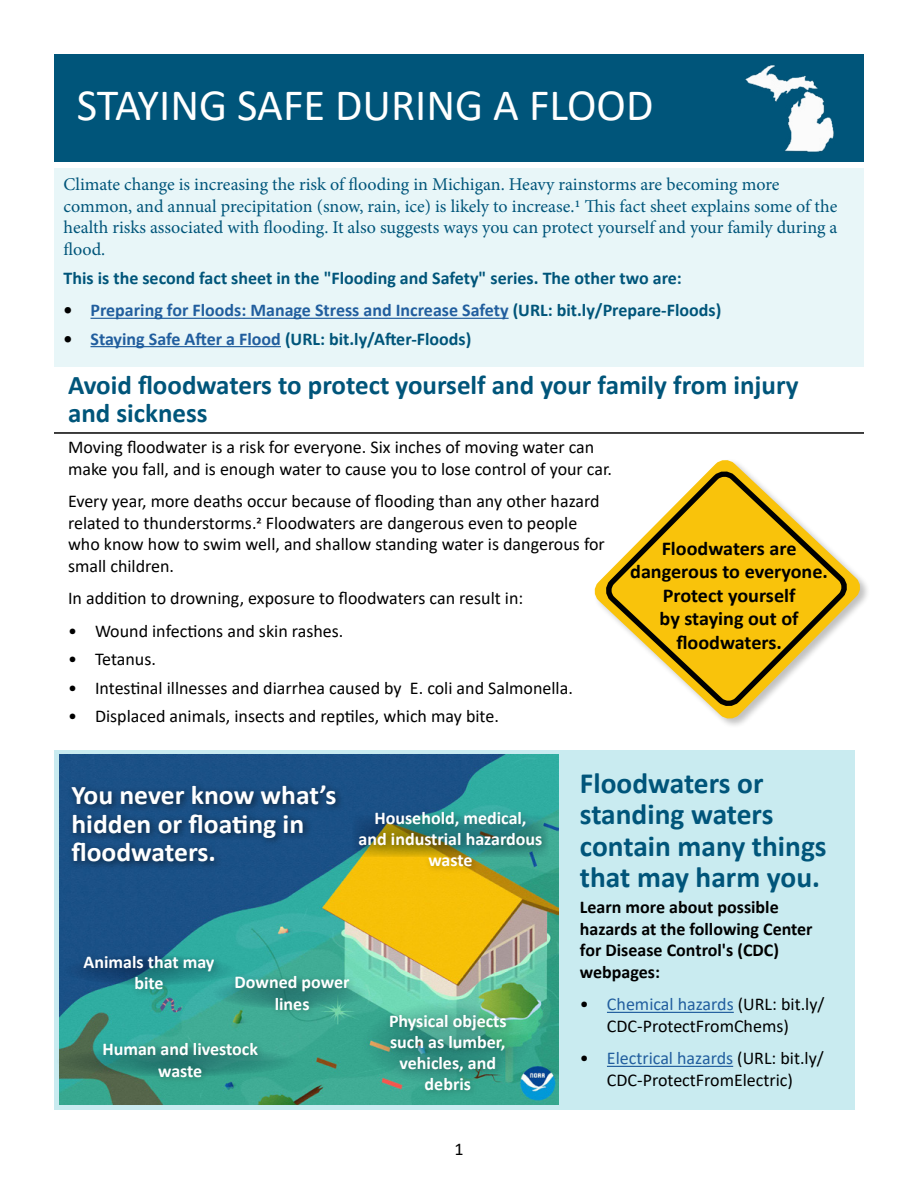
<style>
.page{position:relative;width:918px;height:1188px;background:#fff}
.page>*{position:absolute;margin:0;border:0;box-sizing:border-box;transform-origin:0 0}
.t1{font:45px "Calibri";color:#fff}
.t2{font:700 29.4px/31.5px "Calibri";color:#00557a}
.t3{font:700 27px/28.5px "Calibri";color:#00557a}
.t4{font:700 27px/28.5px "Calibri";color:#fff}
.t5{font:700 19.65px/23.5px "Calibri";color:#000;text-align:center}
.t6{font:18px/21.6px "Calibri";color:#000}
.t7{font:18px/21.6px "Minion Pro";letter-spacing:-.005em;color:#00557a}
.t8{font:700 18px "Calibri";color:#fff}
.t9{font:700 18px "Calibri";color:#00557a}
.t10{font:700 18px "Calibri";color:#000}
.t11{font:700 18px "Calibri";color:#215e9e}
.s1{color:#000}
.s2{color:#00557a}
.s3{color:#215e9e}
</style>
<div class="page">
<div style="left:54px;top:750px;width:801px;height:360px;background:#c9ebf0"></div>
<div style="left:55px;top:168px;width:809px;height:199px;background:#e8f6f8"></div>
<div style="left:54px;top:54px;width:810px;height:108px;background:#00557a"></div>
<img style="left:745px;top:65px;width:89px;height:87px">
<hr style="left:607px;top:1012px;width:127px;height:1px;background:#215e9e">
<hr style="left:607px;top:1066px;width:126px;height:1px;background:#215e9e">
<img style="left:59px;top:755px;width:500px;height:350px">
<svg style="left:212px;top:978px;width:155px;height:31px"></svg>
<div style="left:230px;top:971px;width:128px;height:47px;background:#000;opacity:.25"></div>
<svg style="left:56px;top:1046px;width:242px;height:31px"></svg>
<svg style="left:362px;top:1002px;width:168px;height:82px;background:#4aae90"></svg>
<svg style="left:63px;top:955px;width:174px;height:30px"></svg>
<div style="left:67px;top:781px;width:278px;height:90px;background:#000;opacity:.53"></div>
<div style="left:98px;top:1038px;width:168px;height:47px;background:#000;opacity:.25"></div>
<div style="left:354px;top:807px;width:196px;height:67px;background:#000;opacity:.25"></div>
<div style="left:385px;top:1009px;width:130px;height:89px;background:#000;opacity:.25"></div>
<div style="left:79px;top:950px;width:143px;height:47px;background:#000;opacity:.25"></div>
<svg style="left:594px;top:460px;width:274px;height:266px"></svg>
<svg style="left:596px;top:462px;width:261px;height:254px"></svg>
<hr style="left:90px;top:318px;width:419px;height:1px;background:#215e9e">
<hr style="left:90px;top:346px;width:191px;height:1px;background:#215e9e">
<hr style="left:54px;top:432px;width:810px;height:2px;background:#000">
<h1 class="t1" style="left:77px;top:74px;width:578px">STAYING SAFE DURING A FLOOD</h1>
<p class="t7" style="left:63px;top:174px;width:776px">Climate change is increasing the risk of flooding in Michigan. Heavy rainstorms are becoming more common, and annual precipitation (snow, rain, ice) is likely to increase.1 This fact sheet explains some of the health risks associated with flooding. It also suggests ways you can protect yourself and your family during a flood.</p>
<p class="t9" style="left:63px;top:265px;width:620px">This is the second fact sheet in the "Flooding and Safety" series. The other two are:</p>
<p class="t11" style="left:63px;top:298px;width:659px"><span class="s1">•</span> Preparing for Floods: Manage Stress and Increase Safety <span class="s2">(URL: bit.ly/Prepare-Floods)</span></p>
<p class="t9" style="left:63px;top:326px;width:409px"><span class="s1">•</span> <span class="s3">Staying Safe After a Flood</span> (URL: bit.ly/After-Floods)</p>
<h1 class="t3" style="left:68px;top:370px;width:732px">Avoid floodwaters to protect yourself and your family from injury and sickness</h1>
<p class="t6" style="left:68px;top:436px;width:546px">Moving floodwater is a risk for everyone. Six inches of moving water can make you fall, and is enough water to cause you to lose control of your car.</p>
<p class="t6" style="left:68px;top:490px;width:538px">Every year, more deaths occur because of flooding than any other hazard related to thunderstorms.2 Floodwaters are dangerous even to people who know how to swim well, and shallow standing water is dangerous for small children.</p>
<p class="t6" style="left:68px;top:587px;width:457px">In addition to drowning, exposure to floodwaters can result in:</p>
<p class="t6" style="left:68px;top:620px;width:277px">• Wound infections and skin rashes.</p>
<p class="t6" style="left:68px;top:648px;width:89px">• Tetanus.</p>
<p class="t6" style="left:68px;top:676px;width:506px">• Intestinal illnesses and diarrhea caused by E. coli and Salmonella.</p>
<p class="t6" style="left:68px;top:705px;width:432px">• Displaced animals, insects and reptiles, which may bite.</p>
<p class="t5" style="left:630px;top:536px;width:199px">Floodwaters are dangerous to everyone.<br>Protect yourself<br>by staying out of floodwaters.</p>
<p class="t4" style="left:71px;top:781px;width:267px">You never know what’s hidden or floating in floodwaters.</p>
<p class="t8" style="left:374px;top:806px;width:154px">Household, medical,</p>
<p class="t8" style="left:359px;top:827px;width:185px">and industrial hazardous</p>
<p class="t8" style="left:428px;top:848px;width:46px">waste</p>
<p class="t8" style="left:84px;top:949px;width:132px">Animals that may</p>
<p class="t8" style="left:134px;top:970px;width:31px">bite</p>
<p class="t8" style="left:235px;top:969px;width:117px">Downed power</p>
<p class="t8" style="left:275px;top:991px;width:36px">lines</p>
<p class="t8" style="left:102px;top:1036px;width:157px">Human and livestock</p>
<p class="t8" style="left:158px;top:1058px;width:46px">waste</p>
<p class="t8" style="left:389px;top:1008px;width:119px">Physical objects</p>
<p class="t8" style="left:390px;top:1029px;width:117px">such as lumber,</p>
<p class="t8" style="left:400px;top:1050px;width:98px">vehicles, and</p>
<p class="t8" style="left:425px;top:1071px;width:48px">debris</p>
<p class="t6" style="left:454px;top:1138px;width:11px">1</p>
<p class="t2" style="left:580px;top:767px;width:248px">Floodwaters or standing waters contain many things that may harm you.</p>
<p class="t10" style="left:580px;top:894px;width:200px">Learn more about possible</p>
<p class="t10" style="left:580px;top:916px;width:234px">hazards at the following Center</p>
<p class="t10" style="left:580px;top:938px;width:201px">for Disease Control's (CDC)</p>
<p class="t10" style="left:580px;top:959px;width:82px">webpages:</p>
<p class="t6" style="left:580px;top:993px;width:246px;text-align:center">• <span class="s3">Chemical hazards</span> (URL: bit.ly/<br>CDC-ProtectFromChems)</p>
<p class="t6" style="left:580px;top:1047px;width:245px;text-align:center">• <span class="s3">Electrical hazards</span> (URL: bit.ly/<br>CDC-ProtectFromElectric)</p>
</div>
